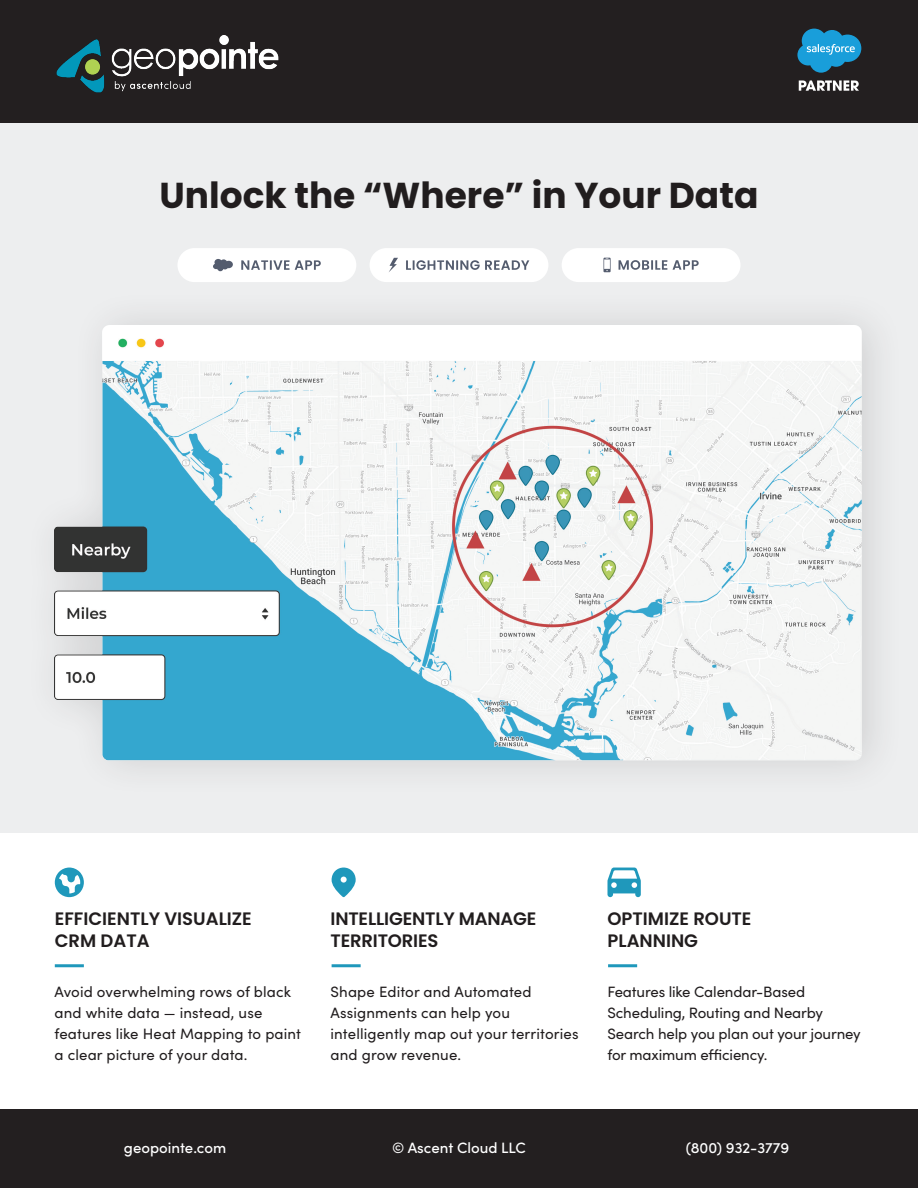
<style>
.page{position:relative;width:918px;height:1188px;background:#fff}
.page>*{position:absolute;margin:0;border:0;box-sizing:border-box;transform-origin:0 0}
.t1{font:700 36px "Poppins";color:#211d1e}
.t2{font:600 18px/21.6px "Poppins";color:#211d1e}
.Paragraph_Style_2{font:15px/21px "Sofia Pro";letter-spacing:.005em;color:#211d1e}
.t3{font:500 15px "Sofia Pro";color:#fff}
</style>
<div class="page">
<div style="left:0;top:122px;width:918px;height:711px;background:#edeeef"></div>
<div style="left:0;top:0;width:918px;height:122px;background:#231f20"></div>
<div style="left:0;top:1110px;width:918px;height:78px;background:#231f20"></div>
<hr style="left:55px;top:964px;width:29px;height:3px;background:#1f98bb">
<hr style="left:332px;top:964px;width:29px;height:3px;background:#1f98bb">
<hr style="left:608px;top:964px;width:29px;height:3px;background:#1f98bb">
<img style="left:56px;top:36px;width:223px;height:56px">
<div style="left:177px;top:248px;width:179px;height:34px;background:#fff;border-radius:17px"></div>
<svg style="left:213px;top:259px;width:20px;height:12px"></svg>
<svg style="left:241px;top:260px;width:80px;height:10px"></svg>
<div style="left:370px;top:248px;width:178px;height:34px;background:#fff;border-radius:17px"></div>
<svg style="left:389px;top:258px;width:9px;height:14px"></svg>
<svg style="left:406px;top:260px;width:123px;height:10px"></svg>
<div style="left:562px;top:248px;width:179px;height:34px;background:#fff;border-radius:17px"></div>
<svg style="left:619px;top:260px;width:80px;height:10px"></svg>
<svg style="left:603px;top:258px;width:8px;height:14px"></svg>
<img style="left:54px;top:326px;width:810px;height:442px">
<svg style="left:55px;top:868px;width:29px;height:29px"></svg>
<svg style="left:607px;top:868px;width:34px;height:29px"></svg>
<svg style="left:332px;top:868px;width:24px;height:29px"></svg>
<svg style="left:797px;top:29px;width:64px;height:44px"></svg>
<svg style="left:799px;top:80px;width:60px;height:11px"></svg>
<p class="t1" style="left:160px;top:174px;width:600px">Unlock the “Where” in Your Data</p>
<p class="t2" style="left:55px;top:908px;width:199px">EFFICIENTLY VISUALIZE<br>CRM DATA</p>
<p class="Paragraph_Style_2" style="left:54px;top:980px;width:248px">Avoid overwhelming rows of black and white data — instead, use features like Heat Mapping to paint a clear picture of your data.</p>
<p class="t2" style="left:331px;top:908px;width:207px">INTELLIGENTLY MANAGE<br>TERRITORIES</p>
<p class="Paragraph_Style_2" style="left:331px;top:980px;width:250px">Shape Editor and Automated<br>Assignments can help you intelligently map out your territories and grow revenue.</p>
<p class="t2" style="left:608px;top:908px;width:146px">OPTIMIZE ROUTE<br>PLANNING</p>
<p class="Paragraph_Style_2" style="left:608px;top:980px;width:255px">Features like Calendar-Based<br>Scheduling, Routing and Nearby<br>Search help you plan out your journey for maximum efficiency.</p>
<p class="t3" style="left:124px;top:1137px;width:104px">geopointe.com</p>
<p class="t3" style="left:392px;top:1137px;width:135px">© Ascent Cloud LLC</p>
<p class="t3" style="left:686px;top:1137px;width:105px">(800) 932-3779</p>
</div>
